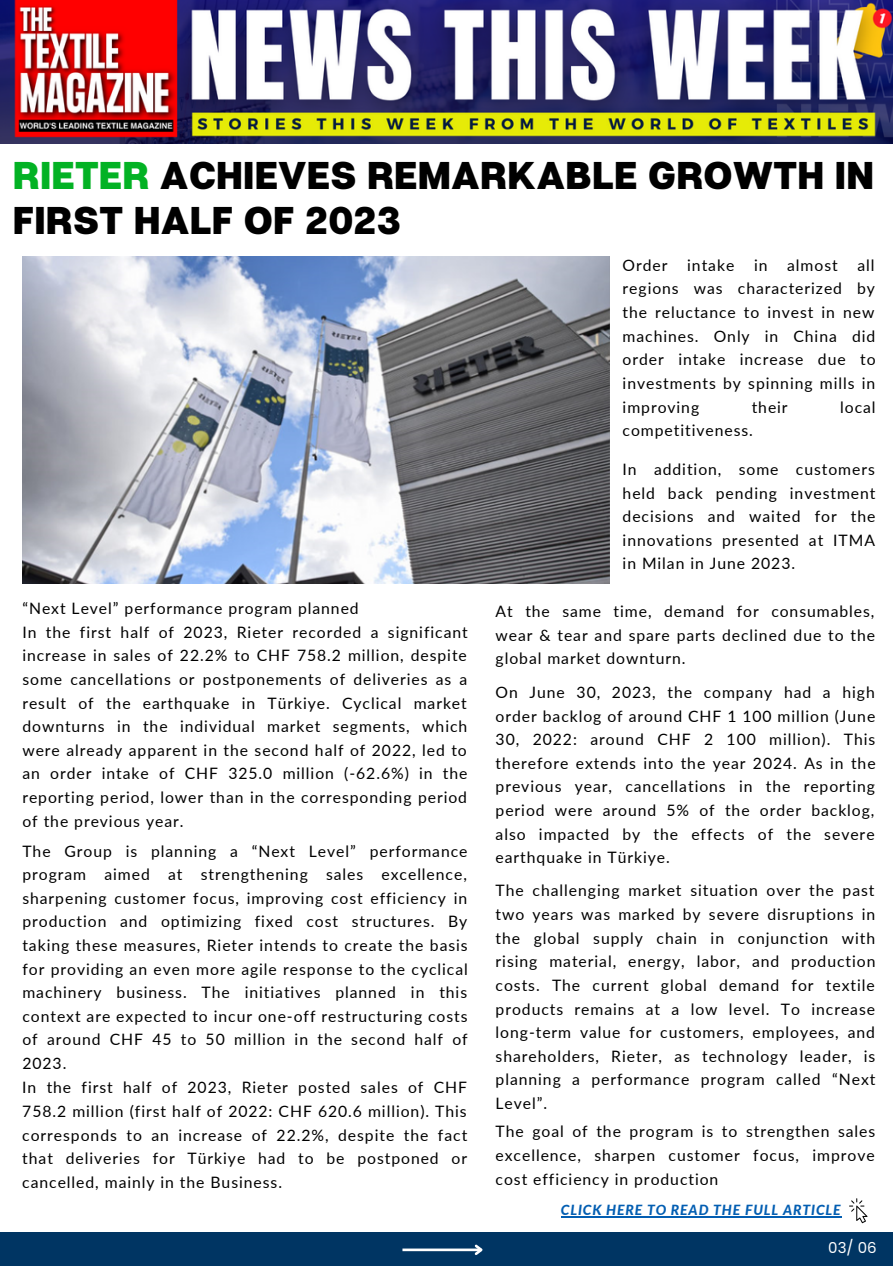
<style>
.page{position:relative;width:893px;height:1266px;background:#fff}
.page>*{position:absolute;margin:0;border:0;box-sizing:border-box;transform-origin:0 0}
.t1{font:800 38.68px/44.6px "Articulat CF";letter-spacing:.005em;color:#000}
.t2{font:15.75px/23.6px "Lato";letter-spacing:.06em;color:#000;text-align:justify}
.t3{font:15.05px "Poppins";color:#fff}
.t4{font:italic 800 14px "Lato";letter-spacing:.06em;color:#035eb2}
.s1{color:#03b224}
</style>
<div class="page">
<img style="left:0;top:0;width:892px;height:143px">
<div style="left:0;top:1231px;width:892px;height:34px;background:#003563"></div>
<hr style="left:402px;top:1248px;width:79px;height:2px;background:#fff">
<svg style="left:472px;top:1244px;width:11px;height:11px"></svg>
<img style="left:22px;top:256px;width:587px;height:327px">
<svg style="left:849px;top:1198px;width:18px;height:24px"></svg>
<hr style="left:561px;top:1216px;width:280px;height:1px;background:#035eb2">
<p class="t1" style="left:13px;top:152px;width:862px"><span class="s1">RIETER</span> ACHIEVES REMARKABLE GROWTH IN<br>FIRST HALF OF 2023</p>
<p class="t2" style="left:22px;top:596px;width:338px">“Next Level” performance program planned</p>
<p class="t2" style="left:22px;top:619px;width:447px">In the first half of 2023, Rieter recorded a significant increase in sales of 22.2% to CHF 758.2 million, despite some cancellations or postponements of deliveries as a result of the earthquake in Türkiye. Cyclical market downturns in the individual market segments, which were already apparent in the second half of 2022, led to an order intake of CHF 325.0 million (-62.6%) in the reporting period, lower than in the corresponding period of the previous year.</p>
<p class="t2" style="left:22px;top:838px;width:447px">The Group is planning a “Next Level” performance program aimed at strengthening sales excellence, sharpening customer focus, improving cost efficiency in production and optimizing fixed cost structures. By taking these measures, Rieter intends to create the basis for providing an even more agile response to the cyclical machinery business. The initiatives planned in this context are expected to incur one-off restructuring costs of around CHF 45 to 50 million in the second half of 2023.</p>
<p class="t2" style="left:22px;top:1075px;width:446px">In the first half of 2023, Rieter posted sales of CHF 758.2 million (first half of 2022: CHF 620.6 million). This corresponds to an increase of 22.2%, despite the fact that deliveries for Türkiye had to be postponed or cancelled, mainly in the Business.</p>
<p class="t2" style="left:622px;top:253px;width:254px;text-indent:235px">all regions was characterized by the reluctance to invest in new machines. Only in China did order intake increase due to investments by spinning mills in improving</p>
<p class="t2" style="left:622px;top:253px;width:46px">Order</p>
<p class="t2" style="left:687px;top:253px;width:49px">intake</p>
<p class="t2" style="left:754px;top:253px;width:15px">in</p>
<p class="t2" style="left:787px;top:253px;width:52px">almost</p>
<p class="t2" style="left:751px;top:394px;width:37px">their</p>
<p class="t2" style="left:840px;top:394px;width:37px">local</p>
<p class="t2" style="left:622px;top:418px;width:132px">competitiveness.</p>
<p class="t2" style="left:622px;top:457px;width:254px">In addition, some customers held back pending investment decisions and waited for the innovations presented at ITMA in Milan in June 2023.</p>
<p class="t2" style="left:495px;top:599px;width:381px">At the same time, demand for consumables, wear &amp; tear and spare parts declined due to the global market downturn.</p>
<p class="t2" style="left:495px;top:680px;width:381px">On June 30, 2023, the company had a high order backlog of around CHF 1 100 million (June 30, 2022: around CHF 2 100 million). This therefore extends into the year 2024. As in the previous year, cancellations in the reporting period were around 5% of the order backlog, also impacted by the effects of the severe earthquake in Türkiye.</p>
<p class="t2" style="left:495px;top:878px;width:381px">The challenging market situation over the past two years was marked by severe disruptions in the global supply chain in conjunction with rising material, energy, labor, and production costs. The current global demand for textile products remains at a low level. To increase long-term value for customers, employees, and shareholders, Rieter, as technology leader, is planning a performance program called “Next Level”.</p>
<p class="t2" style="left:495px;top:1119px;width:381px">The goal of the program is to strengthen sales excellence, sharpen customer focus, improve cost efficiency in production</p>
<p class="t4" style="left:561px;top:1201px;width:281px">CLICK HERE TO READ THE FULL ARTICLE</p>
<p class="t3" style="left:828px;top:1237px;width:50px">03/ 06</p>
</div>
